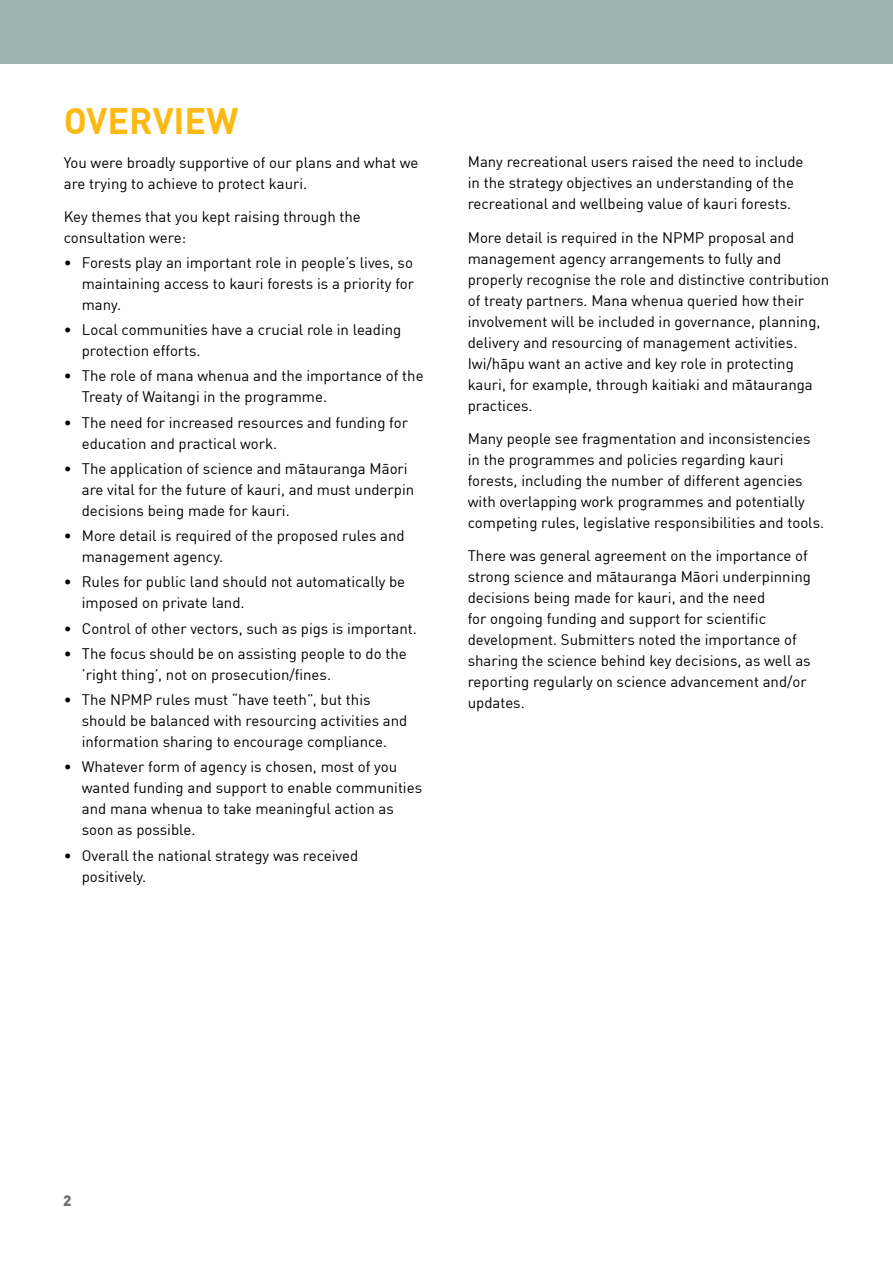
<style>
.page{position:relative;width:893px;height:1263px;background:#fff}
.page>*{position:absolute;margin:0;border:0;box-sizing:border-box;transform-origin:0 0}
.t1{font:700 36px "DIN";color:#fdb913}
.t2{font:15px/21px "DIN";color:#000}
.t3{font:900 15px "DIN";color:#6d706f}
</style>
<div class="page">
<div style="left:0;top:0;width:893px;height:64px;background:#9eb4af"></div>
<h1 class="t1" style="left:64px;top:97px;width:176px">OVERVIEW</h1>
<p class="t2" style="left:64px;top:151px;width:356px">You were broadly supportive of our plans and what we are trying to achieve to protect kauri.</p>
<p class="t2" style="left:64px;top:205px;width:299px">Key themes that you kept raising through the consultation were:</p>
<p class="t2" style="left:82px;top:252px;width:334px;text-align:justify;text-indent:-18px">• Forests play an important role in people’s lives, so maintaining access to kauri forests is a priority for many.</p>
<p class="t2" style="left:82px;top:319px;width:321px;text-indent:-18px">• Local communities have a crucial role in leading protection efforts.</p>
<p class="t2" style="left:82px;top:365px;width:343px;text-indent:-18px">• The role of mana whenua and the importance of the<br>Treaty of Waitangi in the programme.</p>
<p class="t2" style="left:82px;top:411px;width:328px;text-indent:-18px">• The need for increased resources and funding for education and practical work.</p>
<p class="t2" style="left:82px;top:458px;width:334px;text-indent:-18px">• The application of science and mātauranga Māori are vital for the future of kauri, and must underpin decisions being made for kauri.</p>
<p class="t2" style="left:82px;top:525px;width:324px;text-indent:-18px">• More detail is required of the proposed rules and management agency.</p>
<p class="t2" style="left:82px;top:571px;width:325px;text-indent:-18px">• Rules for public land should not automatically be imposed on private land.</p>
<p class="t2" style="left:64px;top:617px;width:354px">• Control of other vectors, such as pigs is important.</p>
<p class="t2" style="left:82px;top:643px;width:326px;text-indent:-18px">• The focus should be on assisting people to do the ’right thing’, not on prosecution/fines.</p>
<p class="t2" style="left:82px;top:689px;width:327px;text-indent:-18px">• The NPMP rules must “have teeth”, but this should be balanced with resourcing activities and information sharing to encourage compliance.</p>
<p class="t2" style="left:82px;top:756px;width:342px;text-indent:-18px">• Whatever form of agency is chosen, most of you wanted funding and support to enable communities and mana whenua to take meaningful action as soon as possible.</p>
<p class="t2" style="left:82px;top:844px;width:278px;text-indent:-18px">• Overall the national strategy was received positively.</p>
<p class="t2" style="left:468px;top:151px;width:337px">Many recreational users raised the need to include in the strategy objectives an understanding of the recreational and wellbeing value of kauri forests.</p>
<p class="t2" style="left:468px;top:226px;width:363px">More detail is required in the NPMP proposal and management agency arrangements to fully and properly recognise the role and distinctive contribution of treaty partners. Mana whenua queried how their involvement will be included in governance, planning, delivery and resourcing of management activities.<br>Iwi/hāpu want an active and key role in protecting kauri, for example, through kaitiaki and mātauranga practices.</p>
<p class="t2" style="left:468px;top:427px;width:358px">Many people see fragmentation and inconsistencies in the programmes and policies regarding kauri forests, including the number of different agencies with overlapping work programmes and potentially competing rules, legislative responsibilities and tools.</p>
<p class="t2" style="left:468px;top:544px;width:345px">There was general agreement on the importance of strong science and mātauranga Māori underpinning decisions being made for kauri, and the need<br>for ongoing funding and support for scientific development. Submitters noted the importance of sharing the science behind key decisions, as well as reporting regularly on science advancement and/or updates.</p>
<p class="t3" style="left:63px;top:1191px;width:10px">2</p>
</div>
